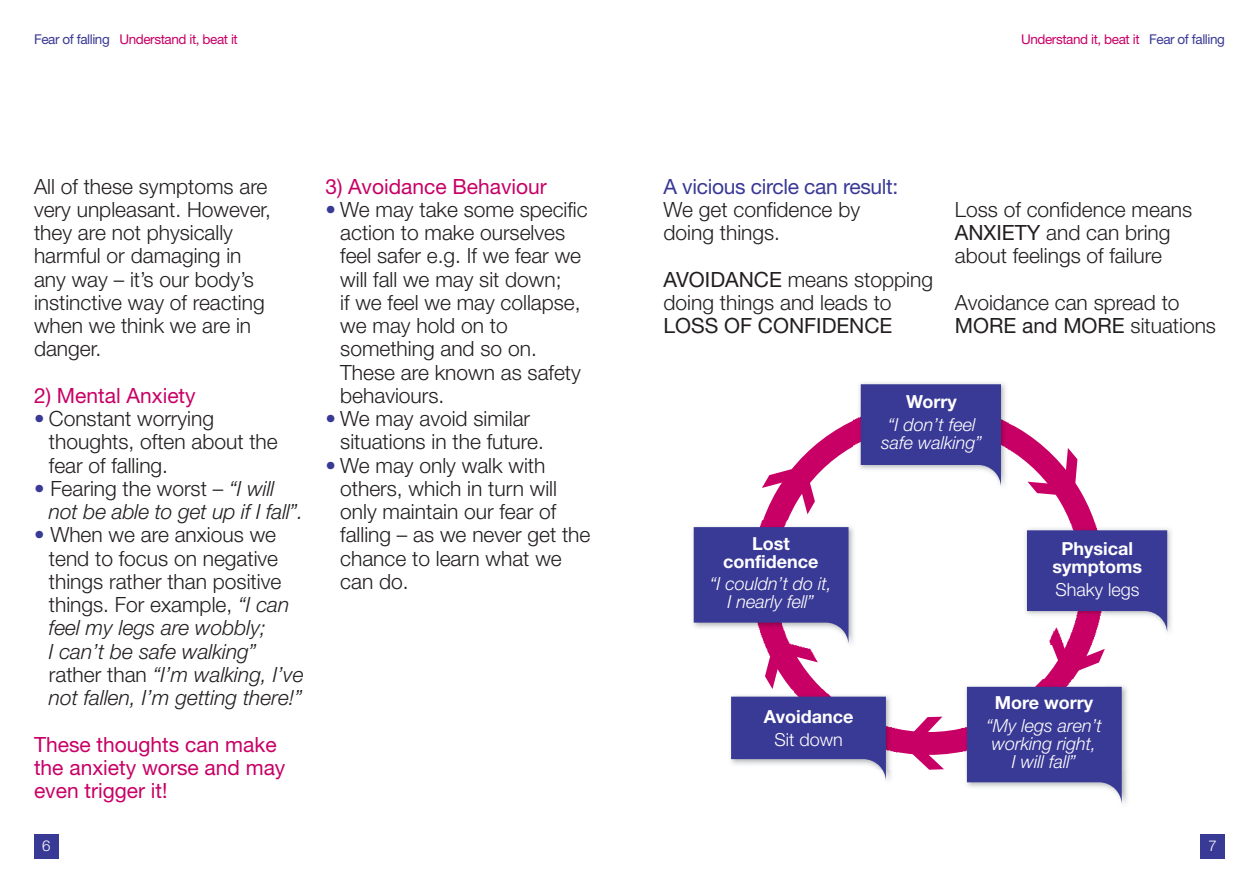
<style>
.page{position:relative;width:1259px;height:893px;background:#fff}
.page>*{position:absolute;margin:0;border:0;box-sizing:border-box;transform-origin:0 0}
.t1{font:300 21px/23.2px "Helvetica Neue";color:#231f20}
.t2{font:21px/23.2px "Helvetica Neue";color:#c80066}
.t3{font:italic 300 21px/23.2px "Helvetica Neue";letter-spacing:-.005em;color:#231f20}
.t4{font:21px "Helvetica Neue";letter-spacing:-.015em;color:#393996}
.t5{font:21px "Helvetica Neue";color:#231f20}
.t6{font:italic 300 18px/18px "Helvetica Neue";color:#fff;text-align:center}
.t7{font:700 18px/18px "Helvetica Neue";color:#fff;text-align:center}
.t8{font:300 18px "Helvetica Neue";color:#fff}
.t9{font:300 15px "Helvetica Neue";color:#fff}
.t10{font:13.5px "Helvetica Neue";letter-spacing:-.03em;color:#c80066}
.s1{color:#393996}
.s2{font-style:normal;color:#393996}
.s3{font-style:normal}
.s4{font-style:italic}
.s5{font-weight:400}
</style>
<div class="page">
<div style="left:1200px;top:834px;width:25px;height:25px;background:#393996"></div>
<div style="left:34px;top:834px;width:25px;height:25px;background:#393996"></div>
<svg style="left:763px;top:420px;width:332px;height:335px"></svg>
<svg style="left:762px;top:465px;width:53px;height:49px"></svg>
<svg style="left:1027px;top:448px;width:50px;height:48px"></svg>
<svg style="left:902px;top:717px;width:42px;height:53px"></svg>
<img style="left:960px;top:680px;width:168px;height:124px">
<svg style="left:967px;top:687px;width:154px;height:117px;background:#5b5ba7"></svg>
<img style="left:730px;top:690px;width:167px;height:90px">
<svg style="left:731px;top:697px;width:155px;height:84px"></svg>
<img style="left:1019px;top:523px;width:152px;height:121px">
<svg style="left:1027px;top:530px;width:140px;height:146px"></svg>
<img style="left:853px;top:383px;width:159px;height:115px">
<svg style="left:860px;top:384px;width:141px;height:103px"></svg>
<img style="left:700px;top:520px;width:159px;height:135px">
<svg style="left:693px;top:527px;width:155px;height:162px"></svg>
<p class="t10" style="left:34px;top:34px;width:205px"><span class="s1">Fear of falling</span> Understand it, beat it</p>
<p class="t10" style="left:1021px;top:34px;width:205px">Understand it, beat it <span class="s1">Fear of falling</span></p>
<p class="t1" style="left:34px;top:176px;width:239px">All of these symptoms are very unpleasant. However, they are not physically harmful or damaging in any way – it’s our body’s instinctive way of reacting when we think we are in danger.</p>
<p class="t2" style="left:34px;top:386px;width:163px">2) Mental Anxiety</p>
<p class="t1" style="left:49px;top:409px;width:230px;text-indent:-15px"><span class="s1">•</span> Constant worrying thoughts, often about the fear of falling.</p>
<p class="t3" style="left:49px;top:479px;width:256px;text-indent:-15px"><span class="s2">•</span> <span class="s3">Fearing the worst –</span> “I will not be able to get up if I fall”.</p>
<p class="t1" style="left:49px;top:525px;width:256px;text-indent:-15px"><span class="s1">•</span> When we are anxious we tend to focus on negative things rather than positive things. For example, <span class="s4">“I can feel my legs are wobbly;<br>I can’t be safe walking” </span>rather than <span class="s4">“I’m walking, I’ve not fallen, I’m getting there!”</span></p>
<p class="t2" style="left:34px;top:734px;width:253px">These thoughts can make the anxiety worse and may even trigger it!</p>
<p class="t9" style="left:42px;top:840px;width:10px">6</p>
<p class="t2" style="left:325px;top:176px;width:223px">3) Avoidance Behaviour</p>
<p class="t1" style="left:340px;top:200px;width:249px;text-indent:-15px"><span class="s1">•</span> We may take some specific action to make ourselves feel safer e.g. If we fear we will fall we may sit down;<br>if we feel we may collapse, we may hold on to something and so on.<br>These are known as safety behaviours.</p>
<p class="t1" style="left:340px;top:409px;width:205px;text-indent:-15px"><span class="s1">•</span> We may avoid similar situations in the future.</p>
<p class="t1" style="left:340px;top:455px;width:252px;text-indent:-15px"><span class="s1">•</span> We may only walk with others, which in turn will only maintain our fear of falling – as we never get the chance to learn what we can do.</p>
<p class="t4" style="left:663px;top:179px;width:236px">A vicious circle can result:</p>
<p class="t1" style="left:663px;top:200px;width:198px">We get confidence by doing things.</p>
<p class="t1" style="left:663px;top:269px;width:271px"><span class="s5">AVOIDANCE</span> means stopping doing things and leads to</p>
<p class="t5" style="left:663px;top:318px;width:230px">LOSS OF CONFIDENCE</p>
<p class="t1" style="left:955px;top:200px;width:239px">Loss of confidence means<br><span class="s5">ANXIETY</span> and can bring about feelings of failure</p>
<p class="t1" style="left:955px;top:293px;width:263px">Avoidance can spread to<br><span class="s5">MORE and MORE</span> situations</p>
<p class="t7" style="left:723px;top:536px;width:97px">Lost confidence</p>
<p class="t6" style="left:710px;top:576px;width:124px">“I couldn’t do it,<br>I nearly fell”</p>
<p class="t7" style="left:906px;top:394px;width:52px">Worry</p>
<p class="t6" style="left:881px;top:417px;width:102px">“I don’t feel safe walking”</p>
<p class="t7" style="left:1052px;top:541px;width:91px">Physical symptoms</p>
<p class="t8" style="left:1055px;top:583px;width:85px">Shaky legs</p>
<p class="t7" style="left:764px;top:709px;width:91px">Avoidance</p>
<p class="t8" style="left:774px;top:733px;width:70px">Sit down</p>
<p class="t7" style="left:995px;top:695px;width:100px">More worry</p>
<p class="t6" style="left:986px;top:718px;width:117px">“My legs aren’t working right,<br>I will fall”</p>
<p class="t9" style="left:1208px;top:840px;width:10px">7</p>
</div>
